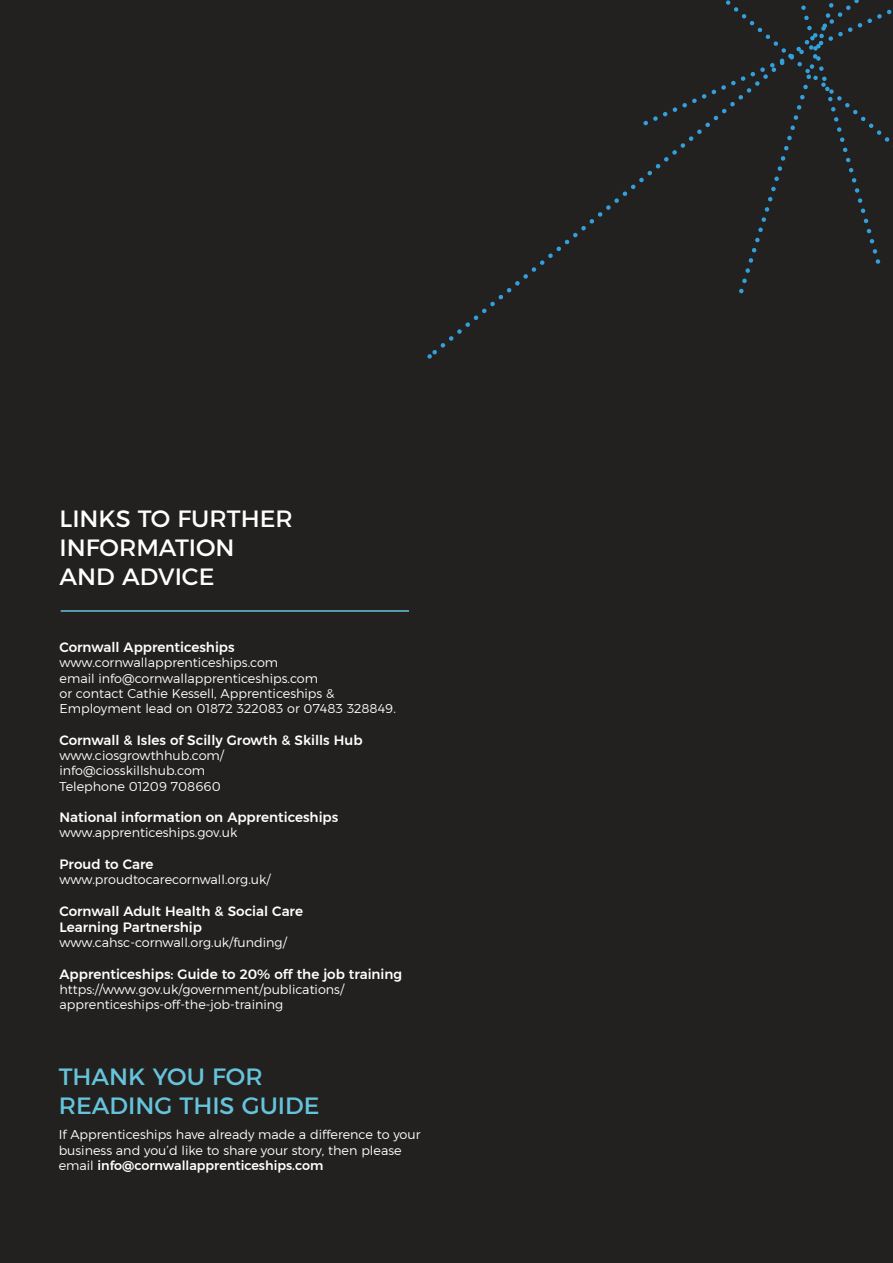
<style>
.page{position:relative;width:893px;height:1263px;background:#232120}
.page>*{position:absolute;margin:0;border:0;box-sizing:border-box;transform-origin:0 0}
.t1{font:24px/28.8px "Montserrat";color:#fff}
.t2{font:24px/28.8px "Montserrat";color:#65c4db}
.t3{font:500 13.5px/16.2px "Montserrat";color:#fff}
.t4{font:300 12.75px/15.3px "Montserrat";color:#fff}
.s1{font-weight:500}
</style>
<div class="page">
<svg style="left:640px;top:0;width:253px;height:294px"></svg>
<hr style="left:61px;top:610px;width:348px;height:2px;background:#65c4db">
<h1 class="t1" style="left:60px;top:504px;width:235px">LINKS TO FURTHER<br>INFORMATION<br>AND ADVICE</h1>
<p class="t3" style="left:60px;top:639px;width:177px">Cornwall Apprenticeships</p>
<p class="t4" style="left:60px;top:655px;width:338px">www.cornwallapprenticeships.com<br>email info@cornwallapprenticeships.com<br>or contact Cathie Kessell, Apprenticeships &amp; Employment lead on 01872 322083 or 07483 328849.</p>
<p class="t3" style="left:60px;top:732px;width:305px">Cornwall &amp; Isles of Scilly Growth &amp; Skills Hub</p>
<p class="t4" style="left:60px;top:748px;width:166px">www.ciosgrowthhub.com/ info@ciosskillshub.com<br>Telephone 01209 708660</p>
<p class="t3" style="left:60px;top:809px;width:280px">National information on Apprenticeships</p>
<p class="t4" style="left:60px;top:825px;width:179px">www.apprenticeships.gov.uk</p>
<p class="t3" style="left:60px;top:856px;width:95px">Proud to Care</p>
<p class="t4" style="left:60px;top:872px;width:212px">www.proudtocarecornwall.org.uk/</p>
<p class="t3" style="left:60px;top:903px;width:245px">Cornwall Adult Health &amp; Social Care<br>Learning Partnership</p>
<p class="t4" style="left:60px;top:935px;width:229px">www.cahsc-cornwall.org.uk/funding/</p>
<p class="t3" style="left:60px;top:966px;width:344px">Apprenticeships: Guide to 20% off the job training</p>
<p class="t4" style="left:60px;top:982px;width:286px">https://www.gov.uk/government/publications/ apprenticeships-off-the-job-training</p>
<h1 class="t2" style="left:59px;top:1062px;width:262px">THANK YOU FOR<br>READING THIS GUIDE</h1>
<p class="t4" style="left:59px;top:1127px;width:363px">If Apprenticeships have already made a difference to your business and you’d like to share your story, then please email <span class="s1">info@cornwallapprenticeships.com</span></p>
</div>
